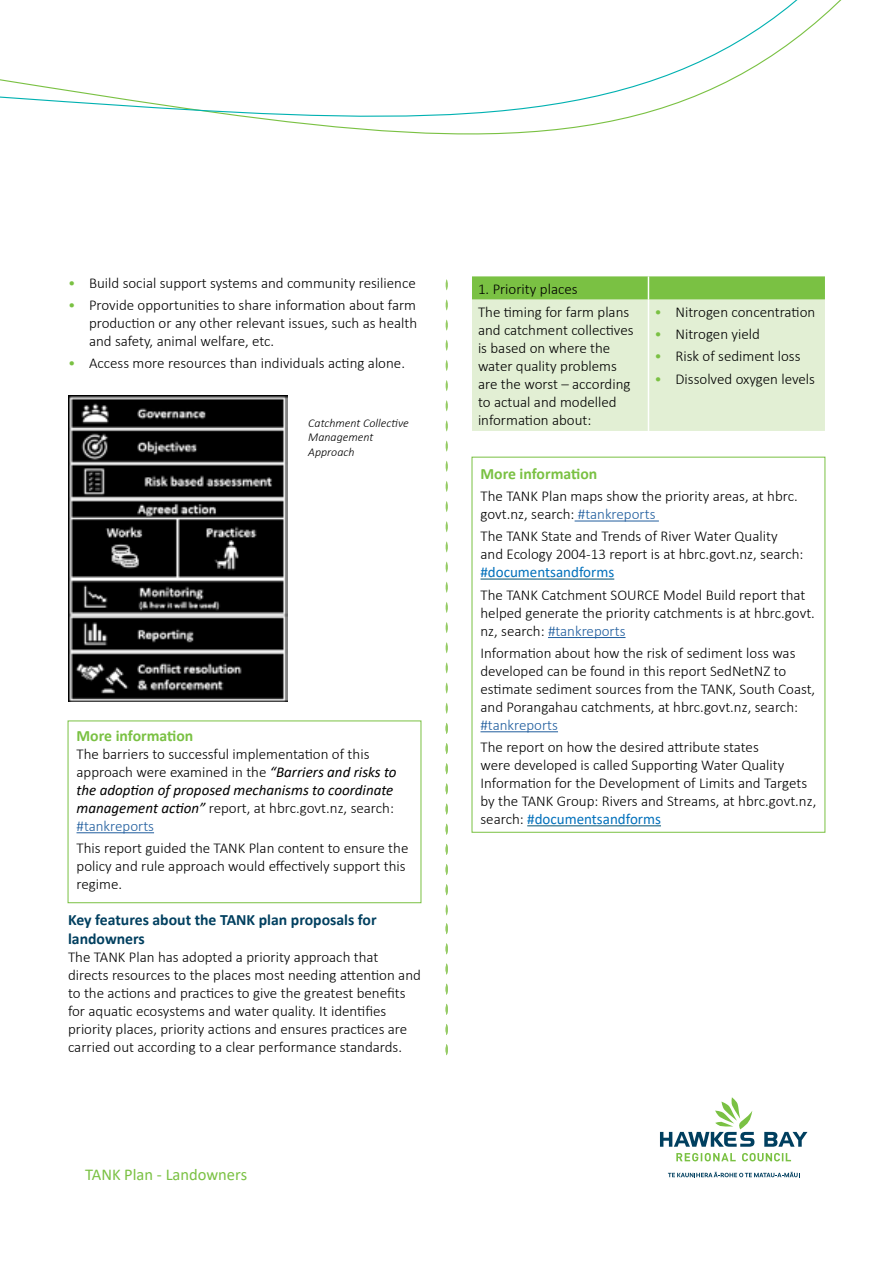
<style>
.page{position:relative;width:893px;height:1263px;background:#fff}
.page>*{position:absolute;margin:0;border:0;box-sizing:border-box;transform-origin:0 0}
.t1{font:16.5px "Calibri";color:#7ac143}
.t2{font:700 15.75px/18.9px "Calibri";color:#003f5f}
.t3{font:700 15.75px "Calibri";color:#7ac143}
.t4{font:300 15px/18px "Calibri";color:#000}
.t5{font:15px "Calibri";color:#0070bb}
.t6{font:300 15px "Calibri";color:#215e9e}
.t7{font:italic 300 12px/14.4px "Calibri";color:#000}
.s1{color:#7ac143}
.s2{font-weight:400;font-style:italic}
.s3{color:#215e9e}
.s4{font-weight:400;color:#0070bb}
</style>
<div class="page">
<svg style="left:0;top:0;width:842px;height:135px"></svg>
<svg style="left:764px;top:1132px;width:43px;height:15px"></svg>
<svg style="left:660px;top:1097px;width:94px;height:50px"></svg>
<svg style="left:676px;top:1153px;width:115px;height:8px"></svg>
<svg style="left:668px;top:1172px;width:132px;height:5px"></svg>
<svg style="left:445px;top:904px;width:3px;height:11px"></svg>
<svg style="left:445px;top:702px;width:3px;height:12px"></svg>
<svg style="left:445px;top:682px;width:3px;height:12px"></svg>
<svg style="left:445px;top:662px;width:3px;height:12px"></svg>
<svg style="left:445px;top:642px;width:3px;height:11px"></svg>
<svg style="left:445px;top:622px;width:3px;height:11px"></svg>
<svg style="left:445px;top:602px;width:3px;height:11px"></svg>
<svg style="left:445px;top:582px;width:3px;height:11px"></svg>
<svg style="left:445px;top:561px;width:3px;height:12px"></svg>
<svg style="left:445px;top:541px;width:3px;height:12px"></svg>
<svg style="left:445px;top:521px;width:3px;height:11px"></svg>
<svg style="left:445px;top:501px;width:3px;height:11px"></svg>
<svg style="left:445px;top:481px;width:3px;height:11px"></svg>
<svg style="left:445px;top:461px;width:3px;height:11px"></svg>
<svg style="left:445px;top:440px;width:3px;height:12px"></svg>
<svg style="left:445px;top:420px;width:3px;height:12px"></svg>
<svg style="left:445px;top:400px;width:3px;height:11px"></svg>
<svg style="left:445px;top:380px;width:3px;height:11px"></svg>
<svg style="left:445px;top:360px;width:3px;height:11px"></svg>
<svg style="left:445px;top:340px;width:3px;height:11px"></svg>
<svg style="left:445px;top:319px;width:3px;height:12px"></svg>
<svg style="left:445px;top:299px;width:3px;height:12px"></svg>
<svg style="left:445px;top:279px;width:3px;height:11px"></svg>
<svg style="left:445px;top:884px;width:3px;height:11px"></svg>
<svg style="left:445px;top:864px;width:3px;height:11px"></svg>
<svg style="left:445px;top:844px;width:3px;height:11px"></svg>
<svg style="left:445px;top:1044px;width:3px;height:11px"></svg>
<svg style="left:445px;top:823px;width:3px;height:12px"></svg>
<svg style="left:445px;top:1024px;width:3px;height:11px"></svg>
<svg style="left:445px;top:803px;width:3px;height:12px"></svg>
<svg style="left:445px;top:1004px;width:3px;height:11px"></svg>
<svg style="left:445px;top:783px;width:3px;height:11px"></svg>
<svg style="left:445px;top:983px;width:3px;height:12px"></svg>
<svg style="left:445px;top:763px;width:3px;height:11px"></svg>
<svg style="left:445px;top:963px;width:3px;height:12px"></svg>
<svg style="left:445px;top:743px;width:3px;height:11px"></svg>
<svg style="left:445px;top:943px;width:3px;height:11px"></svg>
<svg style="left:445px;top:723px;width:3px;height:11px"></svg>
<svg style="left:445px;top:923px;width:3px;height:11px"></svg>
<hr style="left:77px;top:832px;width:77px;height:1px;background:#215e9e">
<hr style="left:575px;top:521px;width:84px;height:1px;background:#215e9e">
<hr style="left:480px;top:579px;width:134px;height:1px;background:#005070">
<hr style="left:548px;top:637px;width:77px;height:1px;background:#215e9e">
<hr style="left:480px;top:731px;width:78px;height:1px;background:#215e9e">
<hr style="left:527px;top:825px;width:134px;height:1px;background:#005070">
<div style="left:472px;top:300px;width:353px;height:131px;background:#e2efd4"></div>
<svg style="left:472px;top:276px;width:353px;height:24px;background:#7fc34a"></svg>
<hr style="left:648px;top:300px;width:1px;height:131px;background:#fff">
<img style="left:68px;top:395px;width:219px;height:307px">
<div style="left:68px;top:720px;width:353px;height:183px;border:1px solid #7ac143"></div>
<p class="t4" style="left:68px;top:274px;width:349px"><span class="s1">•</span> Build social support systems and community resilience</p>
<p class="t4" style="left:89px;top:296px;width:330px;text-align:justify;text-indent:-21px"><span class="s1">•</span> Provide opportunities to share information about farm production or any other relevant issues, such as health and safety, animal welfare, etc.</p>
<p class="t4" style="left:68px;top:354px;width:338px"><span class="s1">•</span> Access more resources than individuals acting alone.</p>
<p class="t7" style="left:308px;top:416px;width:102px">Catchment Collective<br>Management<br>Approach</p>
<p class="t3" style="left:77px;top:724px;width:118px">More information</p>
<p class="t4" style="left:77px;top:745px;width:322px">The barriers to successful implementation of this approach were examined in the <span class="s2">“Barriers and risks to the adoption of proposed mechanisms to coordinate management action”</span> report, at hbrc.govt.nz, search: <span class="s3">#tankreports</span></p>
<p class="t4" style="left:77px;top:839px;width:333px">This report guided the TANK Plan content to ensure the policy and rule approach would effectively support this regime.</p>
<p class="t2" style="left:68px;top:910px;width:310px">Key features about the TANK plan proposals for landowners</p>
<p class="t4" style="left:68px;top:948px;width:354px">The TANK Plan has adopted a priority approach that directs resources to the places most needing attention and to the actions and practices to give the greatest benefits for aquatic ecosystems and water quality. It identifies priority places, priority actions and ensures practices are carried out according to a clear performance standards.</p>
<p class="t1" style="left:85px;top:1163px;width:164px">TANK Plan - Landowners</p>
<p class="t4" style="left:478px;top:277px;width:153px;line-height:23.2px">1. Priority places<br>The timing for farm plans</p>
<p class="t4" style="left:478px;top:321px;width:157px">and catchment collectives is based on where the water quality problems are the worst – according to actual and modelled information about:</p>
<p class="t4" style="left:654px;top:303px;width:162px"><span class="s1">•</span> Nitrogen concentration</p>
<p class="t4" style="left:654px;top:325px;width:107px"><span class="s1">•</span> Nitrogen yield</p>
<p class="t4" style="left:654px;top:347px;width:148px"><span class="s1">•</span> Risk of sediment loss</p>
<p class="t4" style="left:654px;top:369px;width:162px"><span class="s1">•</span> Dissolved oxygen levels</p>
<p class="t3" style="left:480px;top:462px;width:118px">More information</p>
<p class="t4" style="left:480px;top:487px;width:319px">The TANK Plan maps show the priority areas, at hbrc. govt.nz, search: <span class="s3">#tankreports</span></p>
<p class="t4" style="left:480px;top:527px;width:324px">The TANK State and Trends of River Water Quality and Ecology 2004-13 report is at hbrc.govt.nz, search:</p>
<p class="t5" style="left:480px;top:562px;width:135px">#documentsandforms</p>
<p class="t4" style="left:480px;top:585px;width:336px">The TANK Catchment SOURCE Model Build report that helped generate the priority catchments is at hbrc.govt. nz, search: <span class="s3">#tankreports</span></p>
<p class="t4" style="left:480px;top:644px;width:336px">Information about how the risk of sediment loss was developed can be found in this report SedNetNZ to estimate sediment sources from the TANK, South Coast, and Porangahau catchments, at hbrc.govt.nz, search:</p>
<p class="t6" style="left:480px;top:715px;width:79px">#tankreports</p>
<p class="t4" style="left:480px;top:738px;width:337px">The report on how the desired attribute states<br>were developed is called Supporting Water Quality Information for the Development of Limits and Targets by the TANK Group: Rivers and Streams, at hbrc.govt.nz, search: <span class="s4">#documentsandforms</span></p>
</div>
